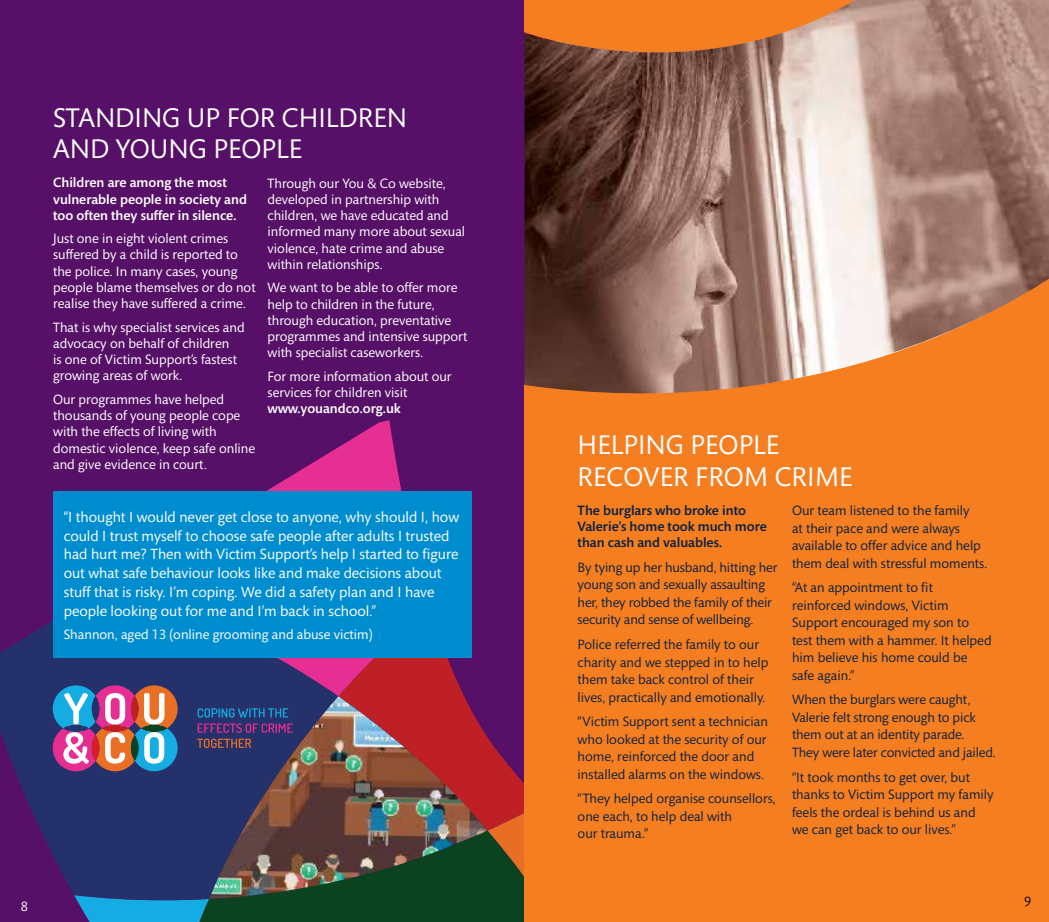
<style>
.page{position:relative;width:1049px;height:922px;background:#fff}
.page>*{position:absolute;margin:0;border:0;box-sizing:border-box;transform-origin:0 0}
.t1{font:27.5px/31.2px "Mundo Sans";color:#fff}
.t2{font:15px/18.8px "Mundo Sans";color:#fff}
.t3{font:13.75px/17.5px "Mundo Sans";color:#0c223f}
.t4{font:13.75px/16.2px "Mundo Sans";color:#fff}
.t5{font:500 13.75px/16.2px "Mundo Sans Std";color:#fff}
.t6{font:500 13.75px/16.2px "Mundo Sans Std";color:#0c223f}
.t7{font:13.75px "Mundo Sans";color:#000}
</style>
<div class="page">
<div style="left:0;top:0;width:524px;height:921px;background:#571067"></div>
<div style="left:524px;top:395px;width:525px;height:526px;background:#f57e20"></div>
<img style="left:524px;top:0;width:525px;height:395px">
<svg style="left:53px;top:407px;width:501px;height:514px;background:#4c5279"></svg>
<h1 class="t1" style="left:53px;top:103px;width:355px">STANDING UP FOR CHILDREN<br>AND YOUNG PEOPLE</h1>
<p class="t5" style="left:53px;top:175px;width:195px">Children are among the most vulnerable people in society and too often they suffer in silence.</p>
<p class="t4" style="left:53px;top:231px;width:204px">Just one in eight violent crimes suffered by a child is reported to the police. In many cases, young people blame themselves or do not realise they have suffered a crime.</p>
<p class="t4" style="left:53px;top:319px;width:193px">That is why specialist services and advocacy on behalf of children<br>is one of Victim Support’s fastest growing areas of work.</p>
<p class="t4" style="left:53px;top:391px;width:204px">Our programmes have helped thousands of young people cope with the effects of living with domestic violence, keep safe online and give evidence in court.</p>
<p class="t4" style="left:268px;top:175px;width:199px">Through our You &amp; Co website, developed in partnership with children, we have educated and informed many more about sexual violence, hate crime and abuse within relationships.</p>
<p class="t4" style="left:268px;top:280px;width:201px">We want to be able to offer more help to children in the future, through education, preventative programmes and intensive support with specialist caseworkers.</p>
<p class="t4" style="left:268px;top:368px;width:186px">For more information about our services for children visit</p>
<p class="t5" style="left:268px;top:400px;width:135px">www.youandco.org.uk</p>
<p class="t2" style="left:64px;top:507px;width:397px">“I thought I would never get close to anyone, why should I, how could I trust myself to choose safe people after adults I trusted had hurt me? Then with Victim Support’s help I started to figure out what safe behaviour looks like and make decisions about stuff that is risky. I’m coping. We did a safety plan and I have people looking out for me and I’m back in school.”</p>
<p class="t4" style="left:64px;top:626px;width:310px">Shannon, aged 13 (online grooming and abuse victim)</p>
<p class="t4" style="left:21px;top:898px;width:9px">8</p>
<h1 class="t1" style="left:578px;top:430px;width:276px">HELPING PEOPLE<br>RECOVER FROM CRIME</h1>
<p class="t6" style="left:578px;top:502px;width:191px">The burglars who broke into<br>Valerie’s home took much more than cash and valuables.</p>
<p class="t3" style="left:578px;top:558px;width:201px">By tying up her husband, hitting her young son and sexually assaulting her, they robbed the family of their security and sense of wellbeing.</p>
<p class="t3" style="left:578px;top:636px;width:192px">Police referred the family to our charity and we stepped in to help them take back control of their lives, practically and emotionally.</p>
<p class="t3" style="left:578px;top:713px;width:192px">“Victim Support sent a technician who looked at the security of our home, reinforced the door and installed alarms on the windows.</p>
<p class="t3" style="left:578px;top:790px;width:200px">“They helped organise counsellors, one each, to help deal with<br>our trauma.”</p>
<p class="t3" style="left:792px;top:502px;width:197px">Our team listened to the family<br>at their pace and were always available to offer advice and help them deal with stressful moments.</p>
<p class="t3" style="left:792px;top:579px;width:201px">“At an appointment to fit reinforced windows, Victim<br>Support encouraged my son to test them with a hammer. It helped him believe his home could be safe again.”</p>
<p class="t3" style="left:792px;top:691px;width:205px">When the burglars were caught, Valerie felt strong enough to pick them out at an identity parade.<br>They were later convicted and jailed.</p>
<p class="t3" style="left:792px;top:768px;width:203px">“It took months to get over, but thanks to Victim Support my family feels the ordeal is behind us and we can get back to our lives.”</p>
<p class="t7" style="left:1024px;top:893px;width:9px">9</p>
</div>
